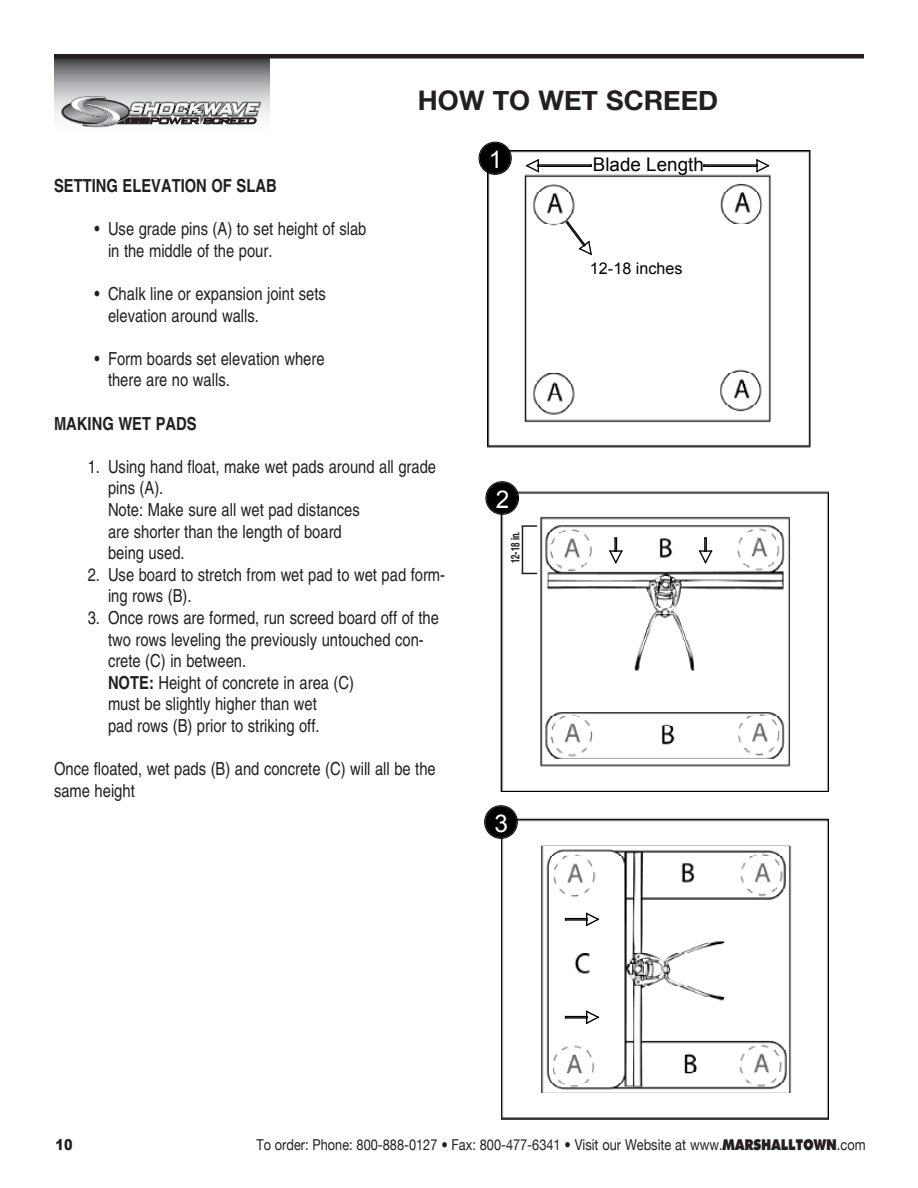
<style>
.page{position:relative;width:918px;height:1188px;background:#fff}
.page>*{position:absolute;margin:0;border:0;box-sizing:border-box;transform-origin:0 0}
.t1{font:700 27px "Helvetica Neue";color:#231f20}
.t2{font:24.45px "Arial";color:#fff}
.t3{font:24.15px "Arial";color:#fff}
.t4{font:18.75px "Arial";color:#000}
.t5{font:condensed 18px/21.6px "Helvetica";color:#231f20}
.t6{font:700 condensed 18px "Helvetica";color:#231f20}
.t7{font:16.05px "Arial";color:#000}
.t8{font:15px "Helvetica Neue";color:#231f20;scale:.85 1}
.t9{font:900 15px "Arial";color:#231f20;scale:.85 1}
.t10{font:700 condensed 12px "Helvetica Neue";color:#231f20;scale:.75 1}
.s1{font-weight:700}
.s2{font-family:"Futuri SW";font-weight:700;font-stretch:expanded}
</style>
<div class="page">
<svg style="left:54px;top:58px;width:216px;height:60px;background:#909294"></svg>
<hr style="left:54px;top:54px;width:810px;height:4px;background:#231f20">
<svg style="left:61px;top:94px;width:200px;height:34px"></svg>
<img style="left:487px;top:150px;width:324px;height:298px">
<svg style="left:479px;top:142px;width:33px;height:33px"></svg>
<hr style="left:704px;top:166px;width:53px;height:1px;background:#000">
<hr style="left:704px;top:164px;width:53px;height:2px;background:#000">
<svg style="left:755px;top:158px;width:15px;height:15px"></svg>
<hr style="left:538px;top:166px;width:53px;height:1px;background:#000">
<hr style="left:538px;top:164px;width:53px;height:2px;background:#000">
<svg style="left:525px;top:158px;width:15px;height:15px"></svg>
<svg style="left:565px;top:220px;width:28px;height:36px"></svg>
<img style="left:501px;top:491px;width:328px;height:301px">
<svg style="left:485px;top:481px;width:34px;height:34px"></svg>
<svg style="left:608px;top:537px;width:16px;height:27px"></svg>
<svg style="left:698px;top:537px;width:15px;height:27px"></svg>
<img style="left:501px;top:817px;width:328px;height:302px">
<svg style="left:484px;top:805px;width:34px;height:34px"></svg>
<svg style="left:565px;top:912px;width:35px;height:15px"></svg>
<svg style="left:565px;top:1010px;width:35px;height:15px"></svg>
<svg style="left:522px;top:525px;width:15px;height:2px"></svg>
<svg style="left:523px;top:573px;width:14px;height:1px"></svg>
<hr style="left:522px;top:526px;width:1px;height:48px;background:#231f20">
<h1 class="t1" style="left:418px;top:84px;width:302px">HOW TO WET SCREED</h1>
<p class="t6" style="left:54px;top:175px;width:224px">SETTING ELEVATION OF SLAB</p>
<p class="t5" style="left:108px;top:218px;width:260px;text-indent:-14px">• Use grade pins (A) to set height of slab in the middle of the pour.</p>
<p class="t5" style="left:108px;top:283px;width:219px;text-indent:-14px">• Chalk line or expansion joint sets elevation around walls.</p>
<p class="t5" style="left:108px;top:348px;width:218px;text-indent:-14px">• Form boards set elevation where there are no walls.</p>
<p class="t6" style="left:54px;top:412px;width:144px">MAKING WET PADS</p>
<p class="t5" style="left:108px;top:456px;width:330px;text-indent:-20px">1. Using hand float, make wet pads around all grade pins (A).<br>Note: Make sure all wet pad distances<br>are shorter than the length of board<br>being used.</p>
<p class="t5" style="left:108px;top:564px;width:339px;text-indent:-20px">2. Use board to stretch from wet pad to wet pad form&shy;ing rows (B).</p>
<p class="t5" style="left:108px;top:607px;width:333px;text-indent:-20px">3. Once rows are formed, run screed board off of the two rows leveling the previously untouched con&shy;crete (C) in between.<br><span class="s1">NOTE:</span> Height of concrete in area (C)<br>must be slightly higher than wet<br>pad rows (B) prior to striking off.</p>
<p class="t5" style="left:54px;top:758px;width:383px">Once floated, wet pads (B) and concrete (C) will all be the same height</p>
<h3 class="t3" style="left:489px;top:146px;width:15px">1</h3>
<p class="t4" style="left:593px;top:154px;width:112px">Blade Length</p>
<p class="t7" style="left:590px;top:259px;width:94px">12-18 inches</p>
<h2 class="t2" style="left:496px;top:485px;width:15px">2</h2>
<p class="t10" style="left:508px;top:563px;width:44px;rotate:-90deg">12-18 in.</p>
<h2 class="t2" style="left:495px;top:809px;width:15px">3</h2>
<p class="t9" style="left:56px;top:1136px;width:22px">10</p>
<p class="t8" style="left:256px;top:1136px;width:718px">To order: Phone: 800-888-0127 • Fax: 800-477-6341 • Visit our Website at www.<span class="s2">MARSHALLTOWN</span>.com</p>
</div>
